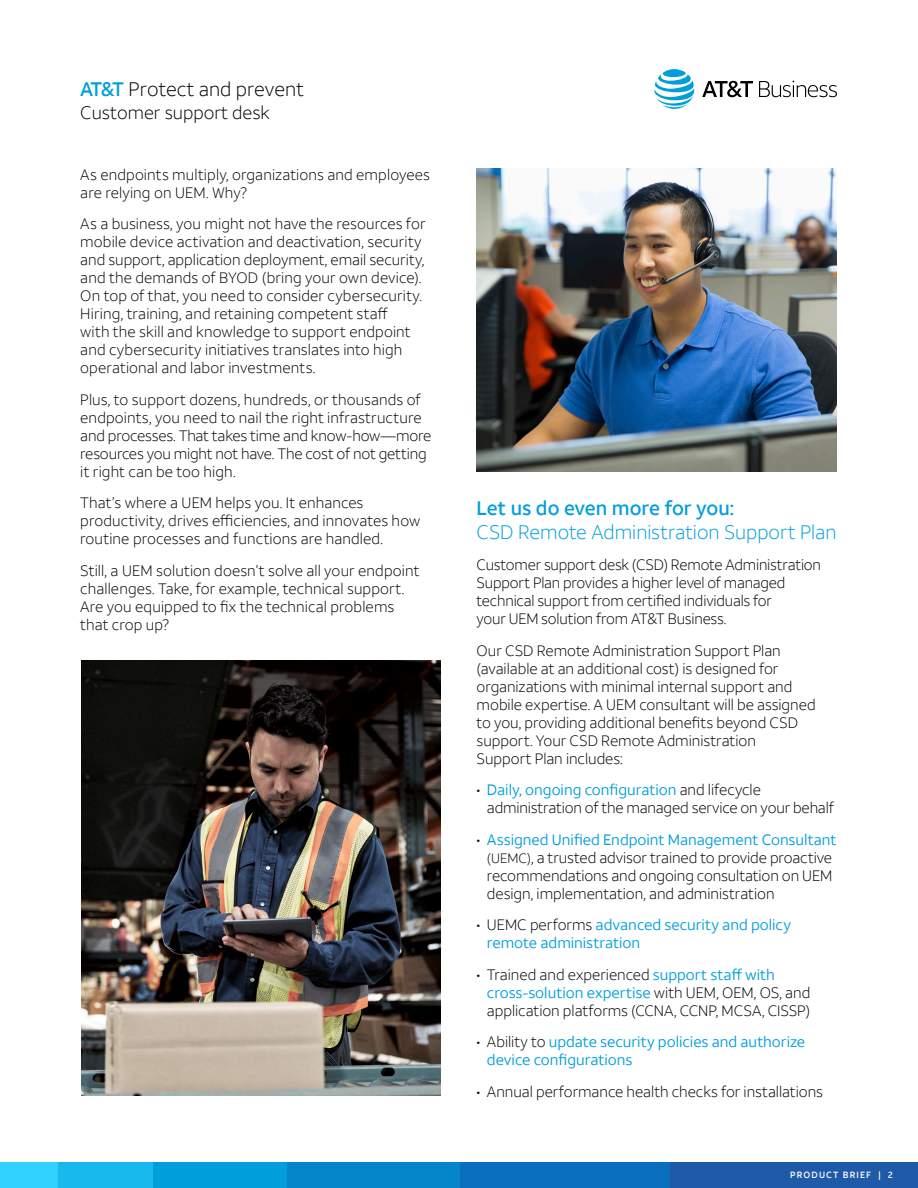
<style>
.page{position:relative;width:918px;height:1188px;background:#fff}
.page>*{position:absolute;margin:0;border:0;box-sizing:border-box;transform-origin:0 0}
.t1{font:300 19.5px/24px "ATT Aleck Sans";color:#009fdb}
.AT_T_type{font:300 19.5px "ATT Aleck Sans";color:#000}
.AT_T_type-2{font:300 18px "ATT Aleck Sans";color:#000}
.t2{font:300 15px/18px "ATT Aleck Sans";color:#000}
.t3{font:15px/18px "ATT Aleck Sans";color:#009fdb}
.t4{font:500 9px "ATT Aleck Sans";letter-spacing:.12em;color:#fff}
.s1{font-weight:500;color:#009fdb}
.s2{font-weight:500}
.s3{font-weight:400;color:#009fdb}
.s4{font-size:13.5px}
.s5{font-weight:300;color:#000}
</style>
<div class="page">
<div style="left:669px;top:1163px;width:249px;height:25px;background:#1f5aa9"></div>
<div style="left:459px;top:1163px;width:211px;height:25px;background:#0a6ebe"></div>
<div style="left:287px;top:1163px;width:172px;height:25px;background:#0586cb"></div>
<div style="left:153px;top:1163px;width:134px;height:25px;background:#009fdb"></div>
<div style="left:57px;top:1163px;width:96px;height:25px;background:#18b9ed"></div>
<div style="left:0;top:1162px;width:57px;height:26px;background:#30d1ff"></div>
<svg style="left:654px;top:69px;width:40px;height:40px"></svg>
<svg style="left:702px;top:81px;width:51px;height:16px"></svg>
<svg style="left:759px;top:81px;width:78px;height:16px"></svg>
<img style="left:81px;top:661px;width:360px;height:435px">
<img style="left:476px;top:168px;width:361px;height:304px">
<p class="AT_T_type" style="left:80px;top:77px;width:225px"><span class="s1">AT&amp;T</span> Protect and prevent</p>
<p class="AT_T_type-2" style="left:80px;top:101px;width:191px">Customer support desk</p>
<p class="t2" style="left:80px;top:165px;width:351px">As endpoints multiply, organizations and employees are relying on UEM. Why?</p>
<p class="t2" style="left:80px;top:215px;width:347px">As a business, you might not have the resources for mobile device activation and deactivation, security and support, application deployment, email security, and the demands of BYOD (bring your own device).<br>On top of that, you need to consider cybersecurity.<br>Hiring, training, and retaining competent staff<br>with the skill and knowledge to support endpoint and cybersecurity initiatives translates into high operational and labor investments.</p>
<p class="t2" style="left:80px;top:390px;width:353px">Plus, to support dozens, hundreds, or thousands of endpoints, you need to nail the right infrastructure and processes. That takes time and know-how—more resources you might not have. The cost of not getting it right can be too high.</p>
<p class="t2" style="left:80px;top:494px;width:342px">That’s where a UEM helps you. It enhances productivity, drives efficiencies, and innovates how routine processes and functions are handled.</p>
<p class="t2" style="left:80px;top:561px;width:341px">Still, a UEM solution doesn’t solve all your endpoint challenges. Take, for example, technical support.<br>Are you equipped to fix the technical problems that crop up?</p>
<p class="t1" style="left:477px;top:496px;width:362px"><span class="s2">Let us do even more for you:<br></span>CSD Remote Administration Support Plan</p>
<p class="t2" style="left:477px;top:556px;width:346px">Customer support desk (CSD) Remote Administration Support Plan provides a higher level of managed technical support from certified individuals for<br>your UEM solution from AT&amp;T Business.</p>
<p class="t2" style="left:477px;top:641px;width:341px">Our CSD Remote Administration Support Plan (available at an additional cost) is designed for organizations with minimal internal support and mobile expertise. A UEM consultant will be assigned to you, providing additional benefits beyond CSD support. Your CSD Remote Administration<br>Support Plan includes:</p>
<p class="t2" style="left:487px;top:781px;width:348px;text-indent:-10px">• <span class="s3">Daily, ongoing configuration</span> and lifecycle administration of the managed service on your behalf</p>
<p class="t2" style="left:487px;top:830px;width:351px;text-indent:-10px">• <span class="s3">Assigned Unified Endpoint Management Consultant </span><span class="s4">(UEMC)</span>, a trusted advisor trained to provide proactive recommendations and ongoing consultation on UEM design, implementation, and administration</p>
<p class="t3" style="left:487px;top:916px;width:306px;text-indent:-10px"><span class="s5">• UEMC performs</span> advanced security and policy remote administration</p>
<p class="t2" style="left:487px;top:965px;width:325px;text-indent:-10px">• Trained and experienced <span class="s3">support staff with cross-solution expertise</span> with UEM, OEM, OS, and application platforms (CCNA, CCNP, MCSA, CISSP)</p>
<p class="t3" style="left:487px;top:1033px;width:320px;text-indent:-10px"><span class="s5">• Ability to</span> update security policies and authorize device configurations</p>
<p class="t2" style="left:477px;top:1082px;width:348px">• Annual performance health checks for installations</p>
<p class="t4" style="left:790px;top:1169px;width:104px">PRODUCT BRIEF | 2</p>
</div>
